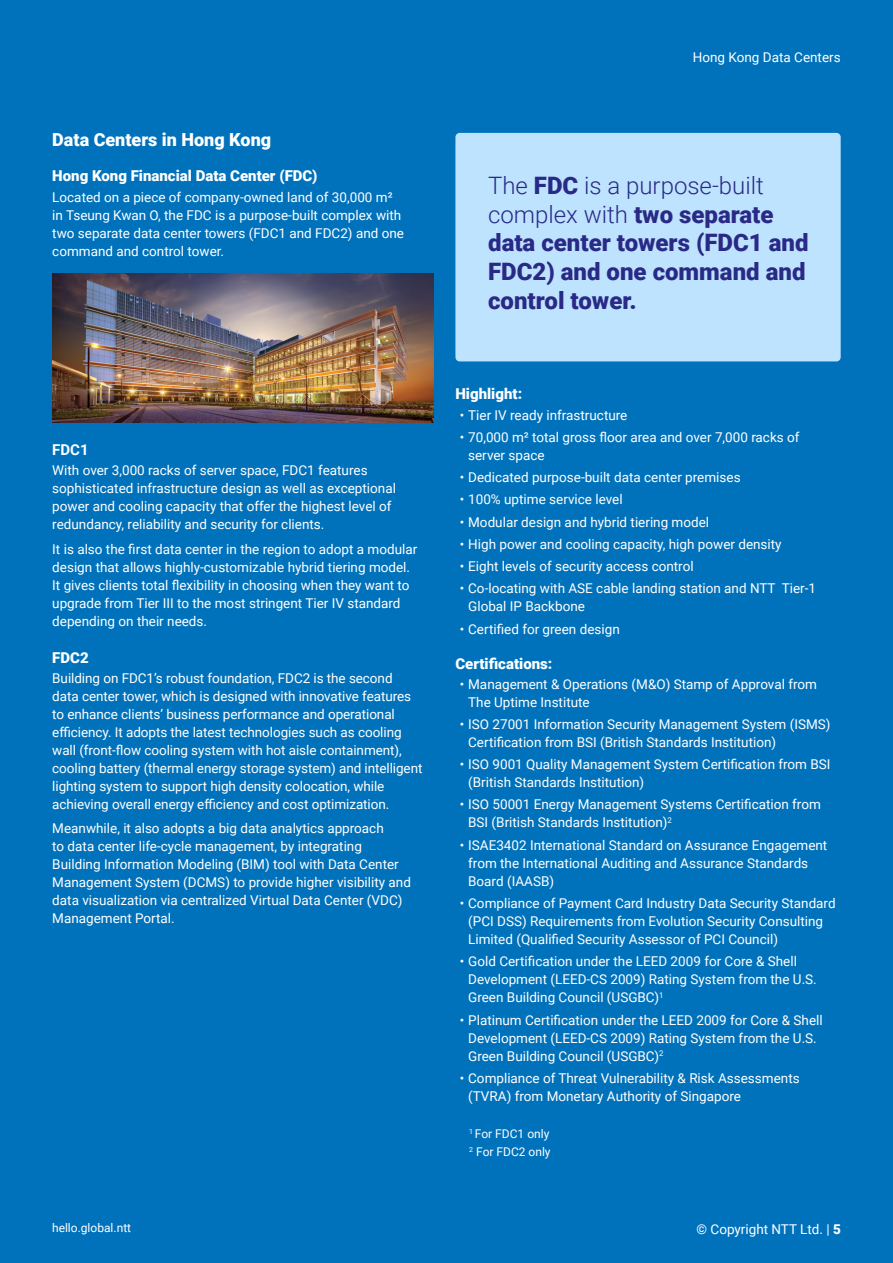
<style>
.page{position:relative;width:893px;height:1263px;background:#0072bc}
.page>*{position:absolute;margin:0;border:0;box-sizing:border-box;transform-origin:0 0}
.t1{font:900 24px/28.8px "Roboto";color:#2a2a86}
.t2{font:900 18px "Roboto";color:#fff}
.t3{font:900 15px "Roboto";color:#fff}
.t4{font:700 15px "Roboto";color:#fff}
.t5{font:13.5px/18px "Roboto";color:#fff}
.t6{font:12px/18px "Roboto";color:#fff}
.s1{font-weight:300}
.s2{font-weight:900}
</style>
<div class="page">
<div style="left:455px;top:133px;width:386px;height:228px;background:#bde3ff;border-radius:4px"></div>
<img style="left:52px;top:273px;width:382px;height:149px">
<h2 class="t2" style="left:52px;top:127px;width:220px">Data Centers in Hong Kong</h2>
<p class="t3" style="left:52px;top:166px;width:267px">Hong Kong Financial Data Center (FDC)</p>
<p class="t5" style="left:52px;top:187px;width:353px">Located on a piece of company-owned land of 30,000 m² in Tseung Kwan O, the FDC is a purpose-built complex with two separate data center towers (FDC1 and FDC2) and one command and control tower.</p>
<p class="t4" style="left:52px;top:439px;width:38px">FDC1</p>
<p class="t5" style="left:52px;top:461px;width:345px">With over 3,000 racks of server space, FDC1 features sophisticated infrastructure design as well as exceptional power and cooling capacity that offer the highest level of redundancy, reliability and security for clients.</p>
<p class="t5" style="left:52px;top:539px;width:367px">It is also the first data center in the region to adopt a modular design that allows highly-customizable hybrid tiering model.<br>It gives clients total flexibility in choosing when they want to upgrade from Tier III to the most stringent Tier IV standard depending on their needs.</p>
<p class="t3" style="left:52px;top:647px;width:38px">FDC2</p>
<p class="t5" style="left:52px;top:669px;width:372px">Building on FDC1’s robust foundation, FDC2 is the second<br>data center tower, which is designed with innovative features to enhance clients’ business performance and operational efficiency. It adopts the latest technologies such as cooling wall (front-flow cooling system with hot aisle containment), cooling battery (thermal energy storage system) and intelligent lighting system to support high density colocation, while achieving overall energy efficiency and cost optimization.</p>
<p class="t5" style="left:52px;top:819px;width:360px">Meanwhile, it also adopts a big data analytics approach<br>to data center life-cycle management, by integrating Building Information Modeling (BIM) tool with Data Center Management System (DCMS) to provide higher visibility and data visualization via centralized Virtual Data Center (VDC)<br>Management Portal.</p>
<p class="t5" style="left:693px;top:48px;width:149px">Hong Kong Data Centers</p>
<h1 class="t1" style="left:488px;top:170px;width:322px"><span class="s1">The</span> FDC <span class="s1">is a purpose-built complex with</span> two separate data center towers (FDC1 and<br>FDC2) and one command and control tower.</h1>
<p class="t3" style="left:455px;top:384px;width:68px">Highlight:</p>
<p class="t5" style="left:460px;top:405px;width:169px">• Tier IV ready infrastructure</p>
<p class="t5" style="left:468px;top:427px;width:333px;text-indent:-9px">• 70,000 m² total gross floor area and over 7,000 racks of server space</p>
<p class="t5" style="left:460px;top:468px;width:282px">• Dedicated purpose-built data center premises</p>
<p class="t5" style="left:460px;top:490px;width:164px">• 100% uptime service level</p>
<p class="t5" style="left:460px;top:512px;width:251px">• Modular design and hybrid tiering model</p>
<p class="t5" style="left:460px;top:534px;width:323px">• High power and cooling capacity, high power density</p>
<p class="t5" style="left:460px;top:557px;width:235px">• Eight levels of security access control</p>
<p class="t5" style="left:468px;top:579px;width:349px;text-indent:-8px">• Co-locating with ASE cable landing station and NTT Tier-1<br>Global IP Backbone</p>
<p class="t5" style="left:460px;top:619px;width:162px">• Certified for green design</p>
<p class="t3" style="left:455px;top:653px;width:98px">Certifications:</p>
<p class="t5" style="left:468px;top:674px;width:350px;text-indent:-9px">• Management &amp; Operations (M&amp;O) Stamp of Approval from<br>The Uptime Institute</p>
<p class="t5" style="left:468px;top:715px;width:364px;text-indent:-9px">• ISO 27001 Information Security Management System (ISMS)<br>Certification from BSI (British Standards Institution)</p>
<p class="t5" style="left:468px;top:755px;width:364px;text-indent:-9px">• ISO 9001 Quality Management System Certification from BSI (British Standards Institution)</p>
<p class="t5" style="left:468px;top:795px;width:354px;text-indent:-9px">• ISO 50001 Energy Management Systems Certification from<br>BSI (British Standards Institution)<sup>2</sup></p>
<p class="t5" style="left:468px;top:835px;width:361px;text-indent:-9px">• ISAE3402 International Standard on Assurance Engagement from the International Auditing and Assurance Standards<br>Board (IAASB)</p>
<p class="t5" style="left:468px;top:894px;width:369px;text-indent:-9px">• Compliance of Payment Card Industry Data Security Standard (PCI DSS) Requirements from Evolution Security Consulting<br>Limited (Qualified Security Assessor of PCI Council)</p>
<p class="t5" style="left:468px;top:952px;width:350px;text-indent:-9px">• Gold Certification under the LEED 2009 for Core &amp; Shell<br>Development (LEED-CS 2009) Rating System from the U.S.<br>Green Building Council (USGBC)<sup>1</sup></p>
<p class="t5" style="left:468px;top:1010px;width:356px;text-indent:-9px">• Platinum Certification under the LEED 2009 for Core &amp; Shell<br>Development (LEED-CS 2009) Rating System from the U.S.<br>Green Building Council (USGBC)<sup>2</sup></p>
<p class="t5" style="left:468px;top:1068px;width:333px;text-indent:-9px">• Compliance of Threat Vulnerability &amp; Risk Assessments (TVRA) from Monetary Authority of Singapore</p>
<p class="t6" style="left:469px;top:1125px;width:83px"><sup>1</sup> For FDC1 only<br><sup>2</sup> For FDC2 only</p>
<p class="t6" style="left:52px;top:1219px;width:81px">hello.global.ntt</p>
<p class="t5" style="left:697px;top:1219px;width:146px">© Copyright NTT Ltd. | <span class="s2">5</span></p>
</div>
